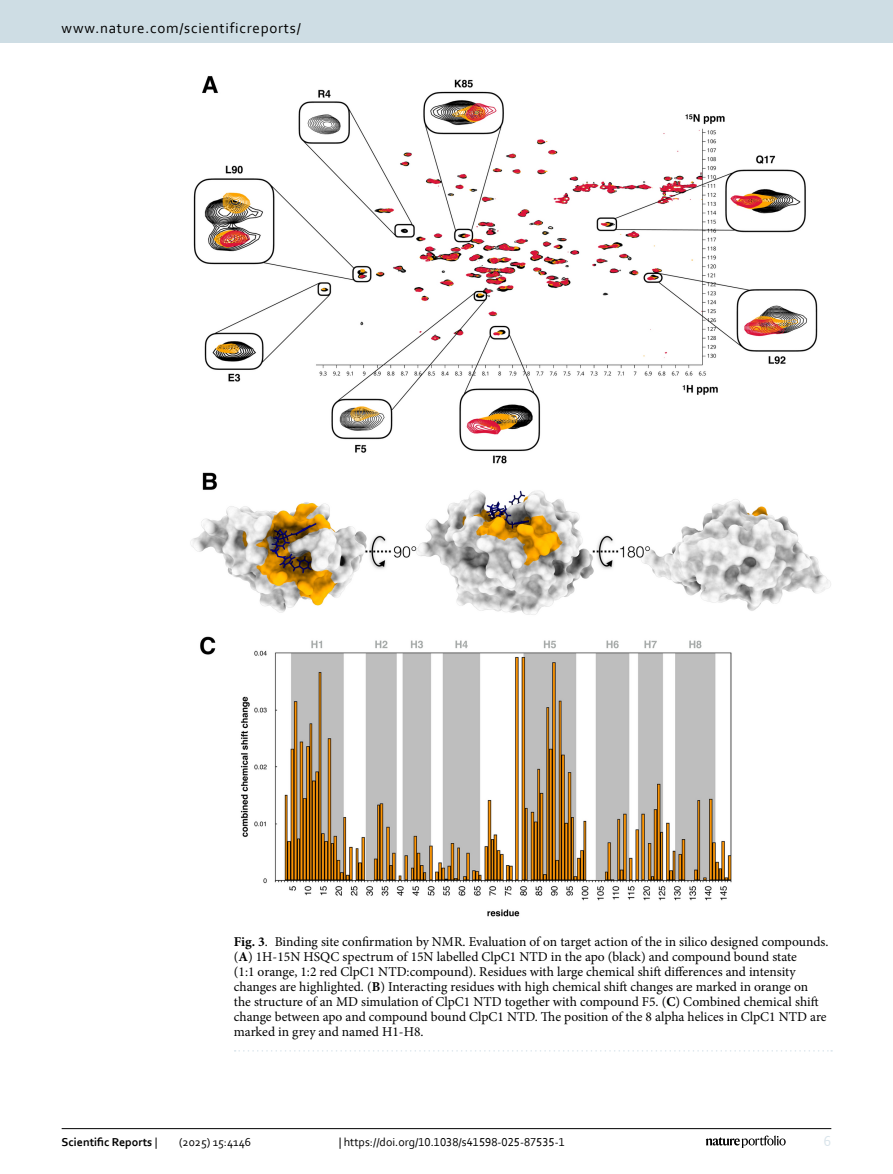
<style>
.page{position:relative;width:893px;height:1174px;background:#fff}
.page>*{position:absolute;margin:0;border:0;box-sizing:border-box;transform-origin:0 0}
.t1{font:15px "Corbel";letter-spacing:.05em;color:#000}
.t2{font:15px "Corbel";color:#d9e4eb}
.Figure_Caption{font:13.5px/15px "Minion Pro";color:#000}
.t3{font:12px "Corbel";color:#000}
.t4{font:700 12px "Corbel";color:#000}
.s1{font-weight:700}
.s2{font-weight:400}
</style>
<div class="page">
<img style="left:190px;top:76px;width:641px;height:841px">
<svg style="left:235px;top:1050px;width:597px;height:1px"></svg>
<hr style="left:62px;top:1128px;width:769px;height:1px;background:#000">
<svg style="left:706px;top:1135px;width:80px;height:12px"></svg>
<div style="left:0;top:0;width:893px;height:43px;background:#cedde4"></div>
<p class="t1" style="left:62px;top:18px;width:241px">www.nature.com/scientificreports/</p>
<p class="Figure_Caption" style="left:234px;top:933px;width:596px"><span class="s1">Fig. 3</span>. Binding site confirmation by NMR. Evaluation of on target action of the in silico designed compounds. (<span class="s1">A</span>) 1H-15N HSQC spectrum of 15N labelled ClpC1 NTD in the apo (black) and compound bound state<br>(1:1 orange, 1:2 red ClpC1 NTD:compound). Residues with large chemical shift differences and intensity changes are highlighted. (<span class="s1">B</span>) Interacting residues with high chemical shift changes are marked in orange on the structure of an MD simulation of ClpC1 NTD together with compound F5. (<span class="s1">C</span>) Combined chemical shift change between apo and compound bound ClpC1 NTD. The position of the 8 alpha helices in ClpC1 NTD are marked in grey and named H1-H8.</p>
<p class="t4" style="left:62px;top:1134px;width:97px">Scientific Reports <span class="s2">|</span></p>
<p class="t3" style="left:179px;top:1134px;width:74px">(2025) 15:4146</p>
<p class="t3" style="left:339px;top:1134px;width:228px">| https://doi.org/10.1038/s41598-025-87535-1</p>
<p class="t2" style="left:824px;top:1132px;width:9px">6</p>
</div>
